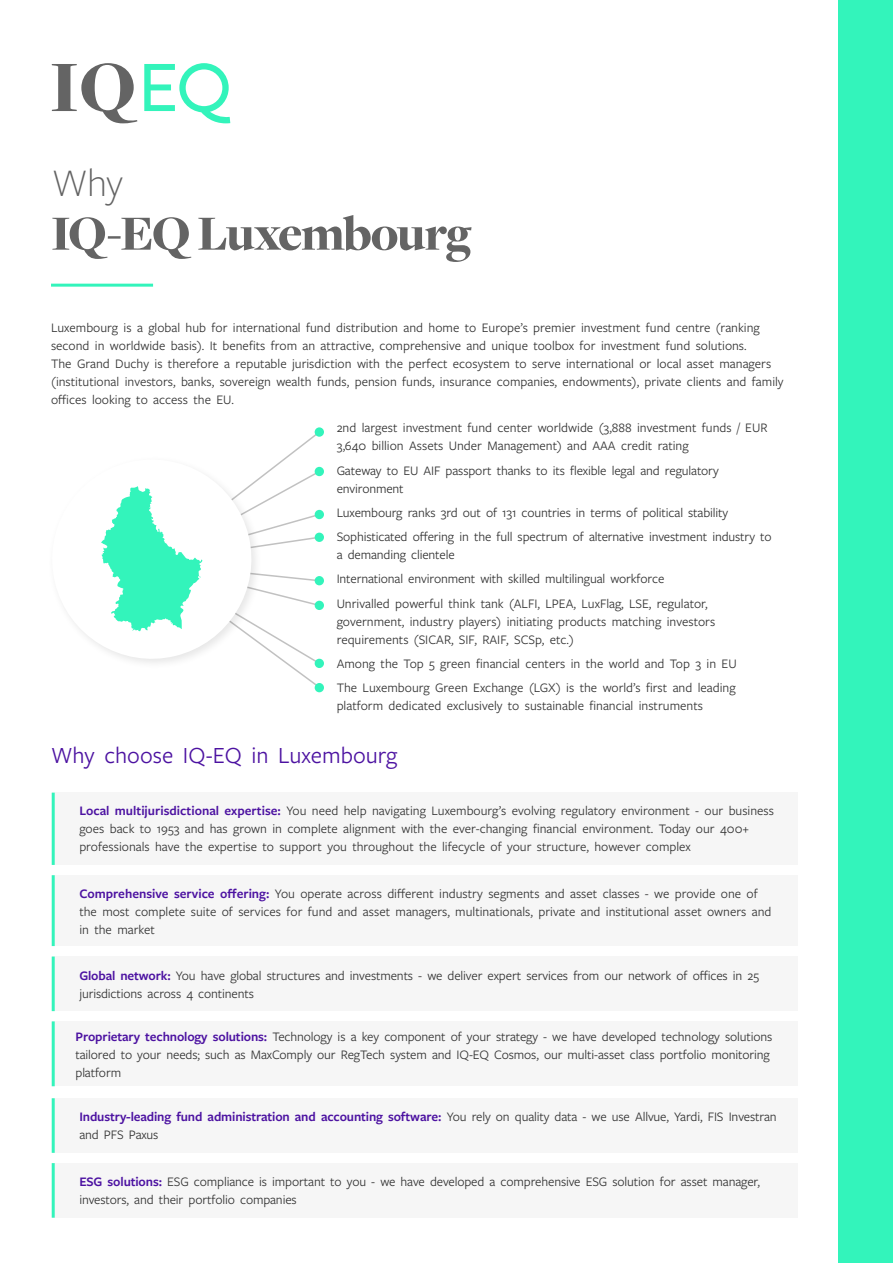
<style>
.page{position:relative;width:893px;height:1263px;background:#fff}
.page>*{position:absolute;margin:0;border:0;box-sizing:border-box;transform-origin:0 0}
.t1{font:900 51px "Freight Disp Pro";letter-spacing:-.03em;color:#646464}
.t2{font:300 40.5px "Freight Sans Pro";color:#636363}
.t3{font:24px "Freight Sans Pro";color:#4c12a1}
.t4{font:13.5px/18px "Freight Sans Pro";color:#333}
.s1{font-weight:600;color:#4c12a1}
</style>
<div class="page">
<div style="left:839px;top:0;width:54px;height:1263px;background:#33f4bb"></div>
<svg style="left:52px;top:63px;width:85px;height:60px"></svg>
<svg style="left:144px;top:63px;width:86px;height:60px"></svg>
<hr style="left:51px;top:284px;width:102px;height:3px;background:#33f4bb">
<div style="left:52px;top:793px;width:745px;height:72px;background:#f6f6f6"></div>
<hr style="left:52px;top:793px;width:3px;height:72px;background:#33f4bb">
<div style="left:52px;top:875px;width:745px;height:71px;background:#f6f6f6"></div>
<hr style="left:52px;top:875px;width:3px;height:71px;background:#33f4bb">
<div style="left:52px;top:956px;width:745px;height:55px;background:#f6f6f6"></div>
<hr style="left:52px;top:956px;width:3px;height:55px;background:#33f4bb">
<div style="left:52px;top:1021px;width:745px;height:65px;background:#f6f6f6"></div>
<hr style="left:52px;top:1021px;width:3px;height:65px;background:#33f4bb">
<div style="left:52px;top:1098px;width:745px;height:55px;background:#f6f6f6"></div>
<hr style="left:52px;top:1098px;width:3px;height:55px;background:#33f4bb">
<div style="left:52px;top:1163px;width:745px;height:55px;background:#f6f6f6"></div>
<hr style="left:52px;top:1163px;width:3px;height:55px;background:#33f4bb">
<svg style="left:315px;top:683px;width:9px;height:9px"></svg>
<svg style="left:315px;top:659px;width:9px;height:9px"></svg>
<svg style="left:315px;top:601px;width:9px;height:9px"></svg>
<svg style="left:315px;top:576px;width:9px;height:9px"></svg>
<svg style="left:315px;top:533px;width:9px;height:9px"></svg>
<svg style="left:315px;top:510px;width:9px;height:9px"></svg>
<svg style="left:315px;top:467px;width:9px;height:9px"></svg>
<svg style="left:315px;top:427px;width:9px;height:10px"></svg>
<svg style="left:101px;top:430px;width:221px;height:260px"></svg>
<h2 class="t2" style="left:52px;top:156px;width:73px">Why</h2>
<h1 class="t1" style="left:51px;top:200px;width:422px">IQ-EQ Luxembourg</h1>
<p class="t4" style="left:51px;top:318px;width:734px">Luxembourg is a global hub for international fund distribution and home to Europe’s premier investment fund centre (ranking second in worldwide basis). It benefits from an attractive, comprehensive and unique toolbox for investment fund solutions.<br>The Grand Duchy is therefore a reputable jurisdiction with the perfect ecosystem to serve international or local asset managers (institutional investors, banks, sovereign wealth funds, pension funds, insurance companies, endowments), private clients and family offices looking to access the EU.</p>
<p class="t4" style="left:337px;top:418px;width:432px">2nd largest investment fund center worldwide (3,888 investment funds / EUR<br>3,640 billion Assets Under Management) and AAA credit rating</p>
<p class="t4" style="left:337px;top:461px;width:384px">Gateway to EU AIF passport thanks to its flexible legal and regulatory environment</p>
<p class="t4" style="left:337px;top:500px;width:437px;line-height:24.3px">Luxembourg ranks 3rd out of 131 countries in terms of political stability<br>Sophisticated offering in the full spectrum of alternative investment industry to</p>
<p class="t4" style="left:337px;top:542px;width:373px;line-height:24.3px">a demanding clientele<br>International environment with skilled multilingual workforce<br>Unrivalled powerful think tank (ALFI, LPEA, LuxFlag, LSE, regulator,</p>
<p class="t4" style="left:337px;top:612px;width:380px">government, industry players) initiating products matching investors requirements (SICAR, SIF, RAIF, SCSp, etc.)</p>
<p class="t4" style="left:337px;top:651px;width:402px;line-height:24.3px">Among the Top 5 green financial centers in the world and Top 3 in EU<br>The Luxembourg Green Exchange (LGX) is the world’s first and leading</p>
<p class="t4" style="left:337px;top:696px;width:368px">platform dedicated exclusively to sustainable financial instruments</p>
<h3 class="t3" style="left:51px;top:739px;width:348px">Why choose IQ-EQ in Luxembourg</h3>
<p class="t4" style="left:79px;top:801px;width:696px"><span class="s1">Local multijurisdictional expertise:</span> You need help navigating Luxembourg’s evolving regulatory environment - our business goes back to 1953 and has grown in complete alignment with the ever-changing financial environment. Today our 400+ professionals have the expertise to support you throughout the lifecycle of your structure, however complex</p>
<p class="t4" style="left:79px;top:884px;width:694px"><span class="s1">Comprehensive service offering:</span> You operate across different industry segments and asset classes - we provide one of the most complete suite of services for fund and asset managers, multinationals, private and institutional asset owners and in the market</p>
<p class="t4" style="left:79px;top:965px;width:681px"><span class="s1">Global network:</span> You have global structures and investments - we deliver expert services from our network of offices in 25 jurisdictions across 4 continents</p>
<p class="t4" style="left:76px;top:1027px;width:698px"><span class="s1">Proprietary technology solutions:</span> Technology is a key component of your strategy - we have developed technology solutions tailored to your needs; such as MaxComply our RegTech system and IQ-EQ Cosmos, our multi-asset class portfolio monitoring platform</p>
<p class="t4" style="left:79px;top:1107px;width:699px"><span class="s1">Industry-leading fund administration and accounting software:</span> You rely on quality data - we use Allvue, Yardi, FIS Investran and PFS Paxus</p>
<p class="t4" style="left:79px;top:1171px;width:682px"><span class="s1">ESG solutions:</span> ESG compliance is important to you - we have developed a comprehensive ESG solution for asset manager, investors, and their portfolio companies</p>
</div>
